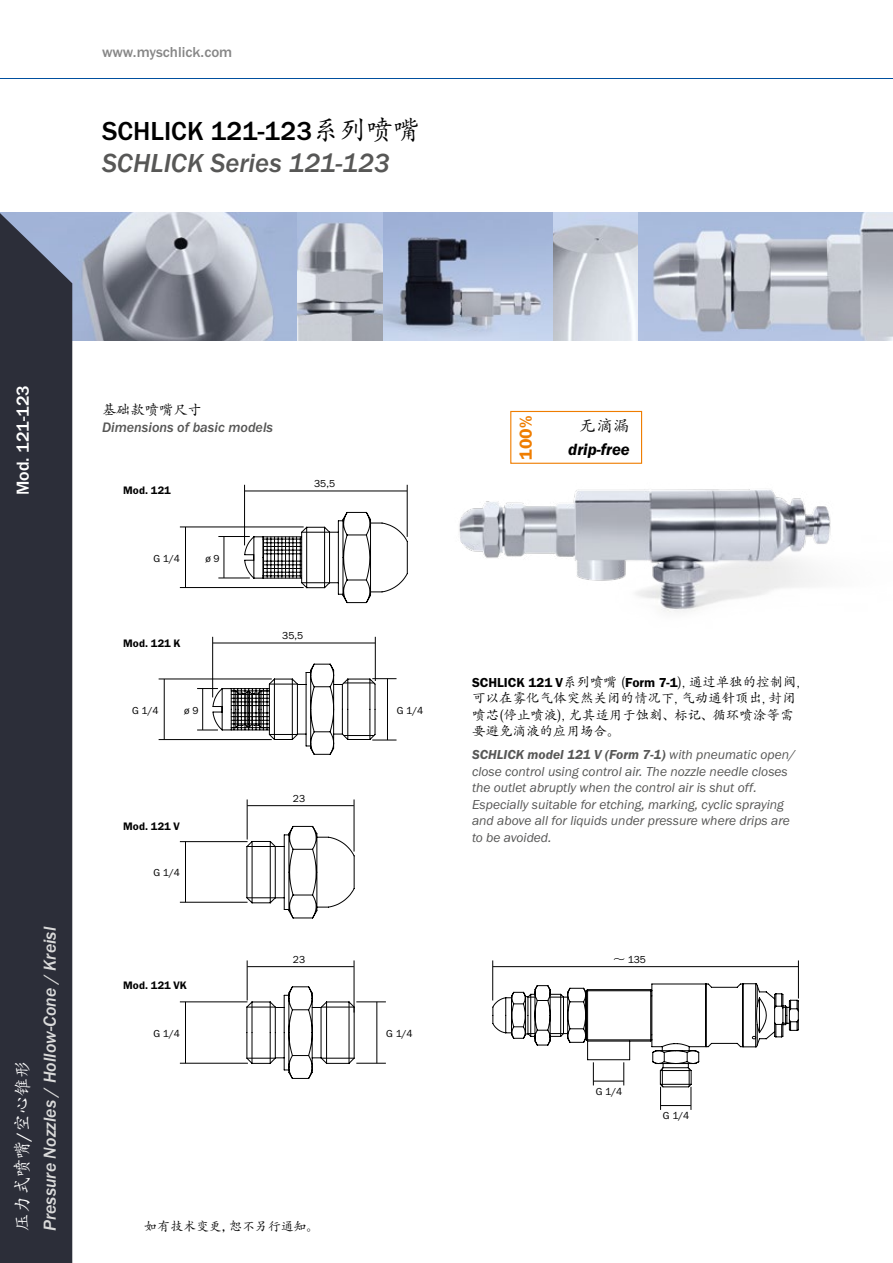
<style>
.page{position:relative;width:893px;height:1263px;background:#fff}
.page>*{position:absolute;margin:0;border:0;box-sizing:border-box;transform-origin:0 0}
.t1{font:italic 500 27px "Franklin Gothic Itc T";color:#575756}
.t2{font:500 27px "Franklin Gothic Itc T";color:#000}
.t3{font:italic 500 18px "Franklin Gothic Itc T";color:#dadada}
.t4{font:500 18px "Franklin Gothic Itc T";color:#fff}
.t5{font:18px "Adobe Kaiti Std";color:#fff}
.t6{font:600 18px "Franklin Gothic Itc T";color:#ef7d00}
.t7{font:italic 600 16.8px "Franklin Gothic Itc T";color:#000}
.t8{font:16.8px "Adobe Kaiti Std";color:#000}
.t9{font:500 15px "Franklin Gothic Itc T";color:#878787}
.t10{font:italic 500 14.25px/17.2px "Franklin Gothic Itc T";color:#575756}
.t11{font:italic 13.5px/16.5px "Franklin Gothic Itc T";color:#575756}
.t12{font:13.5px/16.5px "Adobe Kaiti Std";color:#000}
.t13{font:12.75px "Adobe Kaiti Std";letter-spacing:.01em;color:#000}
.t14{font:600 11.25px "Franklin Gothic Itc T";color:#000}
.t15{font:10.5px "Franklin Gothic Itc T";color:#000}
.s1{font-family:"Adobe Kaiti Std";font-weight:400}
.s2{font-family:"Franklin Gothic Itc T";font-weight:500}
.s3{font-family:"Adobe Kaiti Std";font-weight:400;font-style:normal;color:#000}
.s4{font-family:"Franklin Gothic Itc T";font-weight:600}
.s5{font-weight:600}
</style>
<div class="page">
<img style="left:459px;top:410px;width:372px;height:203px">
<div style="left:510px;top:411px;width:132px;height:53px;background:#fff;border:1px solid #ef7d00"></div>
<svg style="left:246px;top:986px;width:109px;height:93px"></svg>
<svg style="left:246px;top:826px;width:109px;height:93px"></svg>
<svg style="left:244px;top:512px;width:164px;height:91px"></svg>
<hr style="left:245px;top:491px;width:162px;height:1px;background:#000">
<hr style="left:213px;top:643px;width:162px;height:1px;background:#000">
<hr style="left:247px;top:805px;width:107px;height:1px;background:#000">
<hr style="left:247px;top:966px;width:107px;height:1px;background:#000">
<hr style="left:493px;top:966px;width:305px;height:1px;background:#000">
<hr style="left:218px;top:536px;width:32px;height:1px;background:#000">
<hr style="left:180px;top:527px;width:124px;height:1px;background:#000">
<hr style="left:159px;top:679px;width:113px;height:1px;background:#000">
<hr style="left:180px;top:841px;width:68px;height:1px;background:#000">
<hr style="left:180px;top:1001px;width:67px;height:1px;background:#000">
<hr style="left:356px;top:1001px;width:30px;height:1px;background:#000">
<hr style="left:180px;top:587px;width:124px;height:1px;background:#000">
<hr style="left:159px;top:739px;width:113px;height:1px;background:#000">
<hr style="left:180px;top:902px;width:68px;height:1px;background:#000">
<hr style="left:180px;top:1063px;width:68px;height:1px;background:#000">
<hr style="left:356px;top:1063px;width:30px;height:1px;background:#000">
<hr style="left:218px;top:578px;width:32px;height:1px;background:#000">
<svg style="left:197px;top:663px;width:199px;height:92px"></svg>
<hr style="left:407px;top:485px;width:1px;height:52px;background:#000">
<hr style="left:375px;top:637px;width:1px;height:44px;background:#000">
<hr style="left:354px;top:799px;width:1px;height:52px;background:#000">
<hr style="left:354px;top:960px;width:1px;height:52px;background:#000">
<hr style="left:798px;top:960px;width:1px;height:38px;background:#000">
<hr style="left:244px;top:485px;width:1px;height:60px;background:#000">
<hr style="left:212px;top:637px;width:1px;height:60px;background:#000">
<hr style="left:247px;top:799px;width:1px;height:40px;background:#000">
<hr style="left:247px;top:960px;width:1px;height:40px;background:#000">
<hr style="left:492px;top:960px;width:1px;height:40px;background:#000">
<hr style="left:224px;top:536px;width:1px;height:42px;background:#000">
<hr style="left:202px;top:688px;width:1px;height:42px;background:#000">
<hr style="left:185px;top:527px;width:1px;height:60px;background:#000">
<hr style="left:164px;top:679px;width:1px;height:60px;background:#000">
<hr style="left:185px;top:842px;width:1px;height:60px;background:#000">
<hr style="left:185px;top:1002px;width:1px;height:61px;background:#000">
<hr style="left:377px;top:1002px;width:1px;height:61px;background:#000">
<hr style="left:387px;top:679px;width:1px;height:61px;background:#000">
<svg style="left:492px;top:983px;width:307px;height:127px"></svg>
<hr style="left:660px;top:1105px;width:31px;height:1px;background:#000">
<hr style="left:593px;top:1081px;width:31px;height:1px;background:#000">
<img style="left:72px;top:213px;width:821px;height:127px">
<svg style="left:614px;top:958px;width:10px;height:2px"></svg>
<hr style="left:0;top:78px;width:893px;height:1px;background:#004f9f">
<div style="left:0;top:212px;width:72px;height:1051px;background:#2c2e39"></div>
<p class="t9" style="left:102px;top:44px;width:132px">www.myschlick.com</p>
<p class="t2" style="left:102px;top:115px;width:320px">SCHLICK 121-123<span class="s1">系列喷嘴</span></p>
<p class="t1" style="left:102px;top:147px;width:289px">SCHLICK Series 121-123</p>
<p class="t4" style="left:12px;top:495px;width:112px;rotate:-90deg">Mod. 121-123</p>
<p class="t5" style="left:11px;top:1231px;width:172px;rotate:-90deg">压力式喷嘴<span class="s2">/</span>空心锥形</p>
<p class="t3" style="left:39px;top:1231px;width:306px;rotate:-90deg">Pressure Nozzles / Hollow-Cone / Kreisl</p>
<p class="t10" style="left:102px;top:401px;width:173px"><span class="s3">基础款喷嘴尺寸<br></span>Dimensions of basic models</p>
<p class="t14" style="left:123px;top:483px;width:49px">Mod. 121</p>
<p class="t15" style="left:153px;top:552px;width:28px">G 1/4</p>
<p class="t15" style="left:206px;top:552px;width:16px">ø 9</p>
<p class="t15" style="left:314px;top:477px;width:23px">35,5</p>
<p class="t14" style="left:123px;top:636px;width:59px">Mod. 121 K</p>
<p class="t15" style="left:132px;top:704px;width:28px">G 1/4</p>
<p class="t15" style="left:184px;top:704px;width:16px">ø 9</p>
<p class="t15" style="left:282px;top:629px;width:23px">35,5</p>
<p class="t14" style="left:123px;top:819px;width:58px">Mod. 121 V</p>
<p class="t15" style="left:153px;top:867px;width:28px">G 1/4</p>
<p class="t15" style="left:293px;top:792px;width:14px">23</p>
<p class="t6" style="left:515px;top:460px;width:46px;rotate:-90deg">100%</p>
<p class="t8" style="left:579px;top:415px;width:52px">无滴漏</p>
<p class="t7" style="left:568px;top:439px;width:63px">drip-free</p>
<p class="t15" style="left:397px;top:704px;width:28px">G 1/4</p>
<p class="t12" style="left:472px;top:674px;width:329px"><span class="s4">SCHLICK 121 V</span>系列喷嘴 (<span class="s4">Form 7-1</span>), 通过单独的控制阀,可以在雾化气体突然关闭的情况下, 气动通针顶出, 封闭喷芯(停止喷液), 尤其适用于蚀刻、标记、循环喷涂等需要避免滴液的应用场合。</p>
<p class="t11" style="left:472px;top:746px;width:325px"><span class="s5">SCHLICK model 121 V (Form 7-1)</span> with pneumatic open/ close control using control air. The nozzle needle closes the outlet abruptly when the control air is shut off.<br>Especially suitable for etching, marking, cyclic spraying and above all for liquids under pressure where drips are to be avoided.</p>
<p class="t14" style="left:123px;top:979px;width:65px">Mod. 121 VK</p>
<p class="t15" style="left:293px;top:953px;width:14px">23</p>
<p class="t15" style="left:628px;top:953px;width:20px">135</p>
<p class="t15" style="left:153px;top:1028px;width:28px">G 1/4</p>
<p class="t15" style="left:386px;top:1028px;width:28px">G 1/4</p>
<p class="t13" style="left:145px;top:1219px;width:176px">如有技术变更，恕不另行通知。</p>
<p class="t15" style="left:596px;top:1085px;width:28px">G 1/4</p>
<p class="t15" style="left:663px;top:1110px;width:28px">G 1/4</p>
</div>
